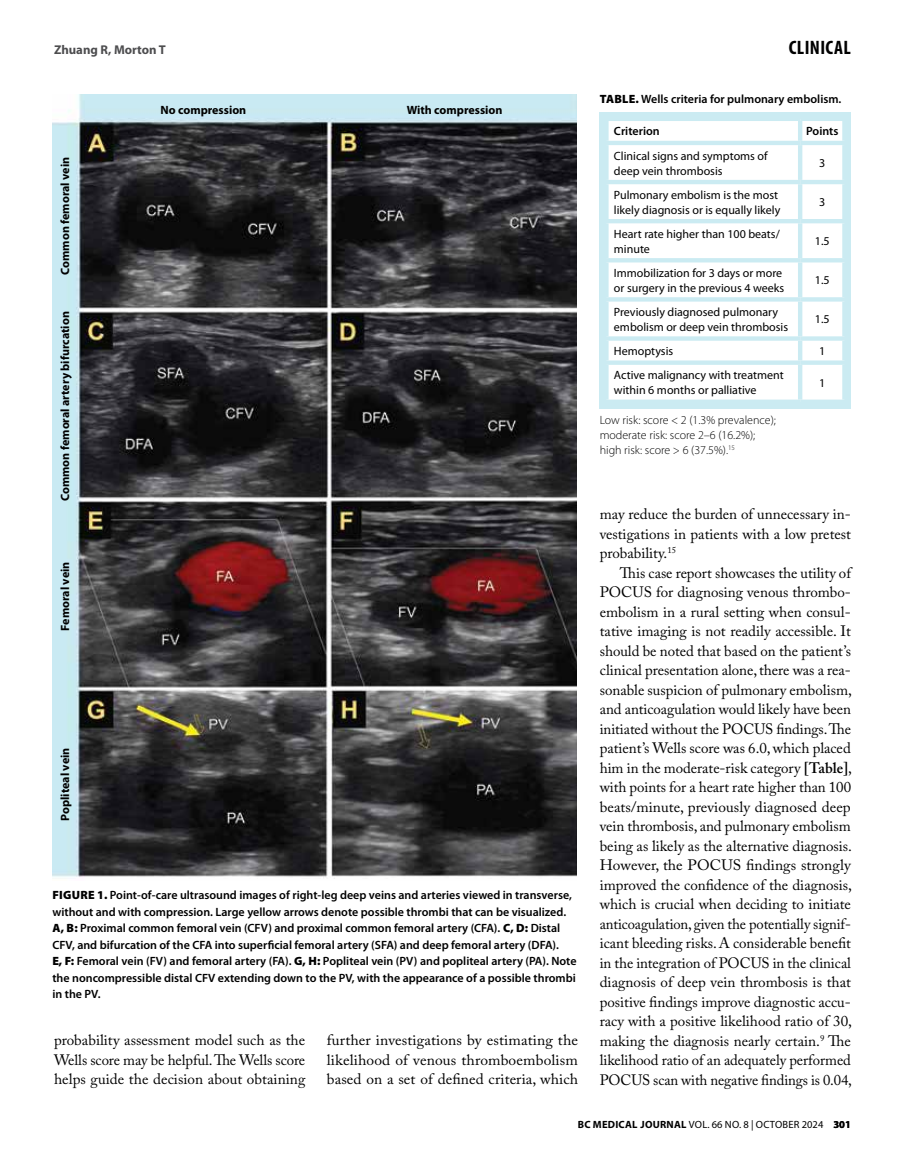
<style>
.page{position:relative;width:905px;height:1161px;background:#fff}
.page>*{position:absolute;margin:0;border:0;box-sizing:border-box;transform-origin:0 0}
.t1{font:700 condensed 19.5px "Myriad Pro";letter-spacing:.02em;color:#000}
.t2{font:15px/19.5px "Adobe Caslon Pro";color:#000;text-align:justify}
.t3{font:700 12.75px "Myriad Pro";color:#4d4d4f}
.t4{font:600 12px/16.5px "Myriad Pro";color:#000}
.t5{font:12px/15px "Myriad Pro";color:#000}
.t6{font:700 12px "Myriad Pro";color:#000}
.t7{font:300 12px/15px "Myriad Pro";color:#000}
.t8{font:10.5px "Myriad Pro";letter-spacing:.02em;color:#000}
.s1{font-weight:900}
.s2{font-weight:600}
.s3{font-weight:700}
</style>
<div class="page">
<img style="left:52px;top:94px;width:524px;height:785px">
<div style="left:599px;top:112px;width:252px;height:296px;background:#cbebf2"></div>
<div style="left:608px;top:121px;width:234px;height:279px;background:#fff"></div>
<hr style="left:798px;top:121px;width:4px;height:20px;background:#cbebf2">
<hr style="left:604px;top:141px;width:196px;height:4px;background:#cbebf2">
<hr style="left:800px;top:141px;width:46px;height:4px;background:#cbebf2">
<hr style="left:798px;top:145px;width:4px;height:35px;background:#cbebf2">
<hr style="left:604px;top:180px;width:196px;height:4px;background:#cbebf2">
<hr style="left:800px;top:180px;width:46px;height:4px;background:#cbebf2">
<hr style="left:798px;top:184px;width:4px;height:35px;background:#cbebf2">
<hr style="left:604px;top:219px;width:196px;height:4px;background:#cbebf2">
<hr style="left:800px;top:219px;width:46px;height:4px;background:#cbebf2">
<hr style="left:798px;top:223px;width:4px;height:35px;background:#cbebf2">
<svg style="left:842px;top:121px;width:1px;height:20px"></svg>
<svg style="left:842px;top:145px;width:1px;height:35px"></svg>
<svg style="left:842px;top:184px;width:1px;height:35px"></svg>
<svg style="left:842px;top:223px;width:2px;height:35px"></svg>
<hr style="left:604px;top:258px;width:196px;height:4px;background:#cbebf2">
<svg style="left:842px;top:262px;width:2px;height:35px"></svg>
<svg style="left:842px;top:302px;width:1px;height:34px"></svg>
<svg style="left:842px;top:341px;width:1px;height:19px"></svg>
<svg style="left:842px;top:365px;width:2px;height:35px"></svg>
<hr style="left:800px;top:258px;width:46px;height:4px;background:#cbebf2">
<hr style="left:798px;top:262px;width:4px;height:35px;background:#cbebf2">
<div style="left:604px;top:297px;width:196px;height:5px;background:#cbebf2"></div>
<div style="left:800px;top:297px;width:46px;height:5px;background:#cbebf2"></div>
<hr style="left:798px;top:302px;width:4px;height:34px;background:#cbebf2">
<div style="left:604px;top:336px;width:196px;height:5px;background:#cbebf2"></div>
<div style="left:800px;top:336px;width:46px;height:5px;background:#cbebf2"></div>
<hr style="left:798px;top:341px;width:4px;height:19px;background:#cbebf2">
<div style="left:604px;top:360px;width:196px;height:5px;background:#cbebf2"></div>
<div style="left:800px;top:360px;width:46px;height:5px;background:#cbebf2"></div>
<hr style="left:798px;top:365px;width:4px;height:35px;background:#cbebf2">
<p class="t3" style="left:54px;top:43px;width:113px">Zhuang R, Morton T</p>
<h1 class="t1" style="left:788px;top:37px;width:63px">CLINICAL</h1>
<p class="t6" style="left:58px;top:275px;width:119px;rotate:-90deg">Common femoral vein</p>
<p class="t6" style="left:58px;top:501px;width:191px;rotate:-90deg">Common femoral artery bifurcation</p>
<p class="t6" style="left:58px;top:631px;width:70px;rotate:-90deg">Femoral vein</p>
<p class="t6" style="left:58px;top:821px;width:74px;rotate:-90deg">Popliteal vein</p>
<p class="t6" style="left:160px;top:103px;width:87px">No compression</p>
<p class="t6" style="left:407px;top:103px;width:97px">With compression</p>
<p class="t4" style="left:52px;top:887px;width:525px"><span class="s1">FIGURE 1.</span> Point-of-care ultrasound images of right-leg deep veins and arteries viewed in transverse, without and with compression. Large yellow arrows denote possible thrombi that can be visualized.<br><span class="s1">A, B:</span> Proximal common femoral vein (CFV) and proximal common femoral artery (CFA). <span class="s1">C, D:</span> Distal CFV, and bifurcation of the CFA into superficial femoral artery (SFA) and deep femoral artery (DFA).<br><span class="s1">E, F:</span> Femoral vein (FV) and femoral artery (FA). <span class="s1">G, H:</span> Popliteal vein (PV) and popliteal artery (PA). Note the noncompressible distal CFV extending down to the PV, with the appearance of a possible thrombi in the PV.</p>
<p class="t2" style="left:54px;top:1030px;width:253px">probability assessment model such as the Wells score may be helpful. The Wells score helps guide the decision about obtaining</p>
<p class="t2" style="left:327px;top:1030px;width:253px">further investigations by estimating the likelihood of venous thromboembolism based on a set of defined criteria, which</p>
<p class="t4" style="left:600px;top:91px;width:243px"><span class="s1">TABLE.</span> Wells criteria for pulmonary embolism.</p>
<p class="t4" style="left:614px;top:123px;width:47px">Criterion</p>
<p class="t4" style="left:806px;top:123px;width:34px">Points</p>
<p class="t5" style="left:614px;top:148px;width:155px">Clinical signs and symptoms of deep vein thrombosis</p>
<p class="t5" style="left:819px;top:156px;width:8px">3</p>
<p class="t5" style="left:614px;top:187px;width:168px">Pulmonary embolism is the most likely diagnosis or is equally likely</p>
<p class="t5" style="left:819px;top:195px;width:8px">3</p>
<p class="t5" style="left:614px;top:226px;width:167px">Heart rate higher than 100 beats/ minute</p>
<p class="t5" style="left:814px;top:234px;width:16px">1.5</p>
<p class="t5" style="left:614px;top:266px;width:172px">Immobilization for 3 days or more or surgery in the previous 4 weeks</p>
<p class="t5" style="left:814px;top:273px;width:16px">1.5</p>
<p class="t5" style="left:614px;top:305px;width:176px">Previously diagnosed pulmonary embolism or deep vein thrombosis</p>
<p class="t5" style="left:814px;top:312px;width:16px">1.5</p>
<p class="t5" style="left:614px;top:344px;width:61px">Hemoptysis</p>
<p class="t5" style="left:819px;top:344px;width:8px">1</p>
<p class="t5" style="left:614px;top:368px;width:171px">Active malignancy with treatment within 6 months or palliative</p>
<p class="t5" style="left:819px;top:375px;width:8px">1</p>
<p class="t7" style="left:599px;top:413px;width:178px">Low risk: score &lt; 2 (1.3% prevalence); moderate risk: score 2–6 (16.2%); high risk: score &gt; 6 (37.5%).<sup>15</sup></p>
<p class="t2" style="left:599px;top:504px;width:253px">may reduce the burden of unnecessary in&shy;vestigations in patients with a low pretest probability.<sup>15</sup></p>
<p class="t2" style="left:599px;top:563px;width:254px;text-indent:20px">This case report showcases the utility of POCUS for diagnosing venous thrombo&shy;embolism in a rural setting when consul&shy;tative imaging is not readily accessible. It should be noted that based on the patient’s clinical presentation alone, there was a rea&shy;sonable suspicion of pulmonary embolism, and anticoagulation would likely have been initiated without the POCUS findings. The patient’s Wells score was 6.0, which placed him in the moderate-risk category <span class="s2">[Table]</span>, with points for a heart rate higher than 100 beats/minute, previously diagnosed deep vein thrombosis, and pulmonary embolism being as likely as the alternative diagnosis.<br>However, the POCUS findings strongly improved the confidence of the diagnosis, which is crucial when deciding to initiate anticoagulation, given the potentially signif&shy;icant bleeding risks. A considerable benefit in the integration of POCUS in the clinical diagnosis of deep vein thrombosis is that positive findings improve diagnostic accu&shy;racy with a positive likelihood ratio of 30, making the diagnosis nearly certain.<sup>9</sup> The likelihood ratio of an adequately performed POCUS scan with negative findings is 0.04,</p>
<p class="t8" style="left:578px;top:1119px;width:274px"><span class="s3">BC MEDICAL JOURNAL</span> VOL. 66 NO. 8 | OCTOBER 2024 <span class="s3">301</span></p>
</div>
